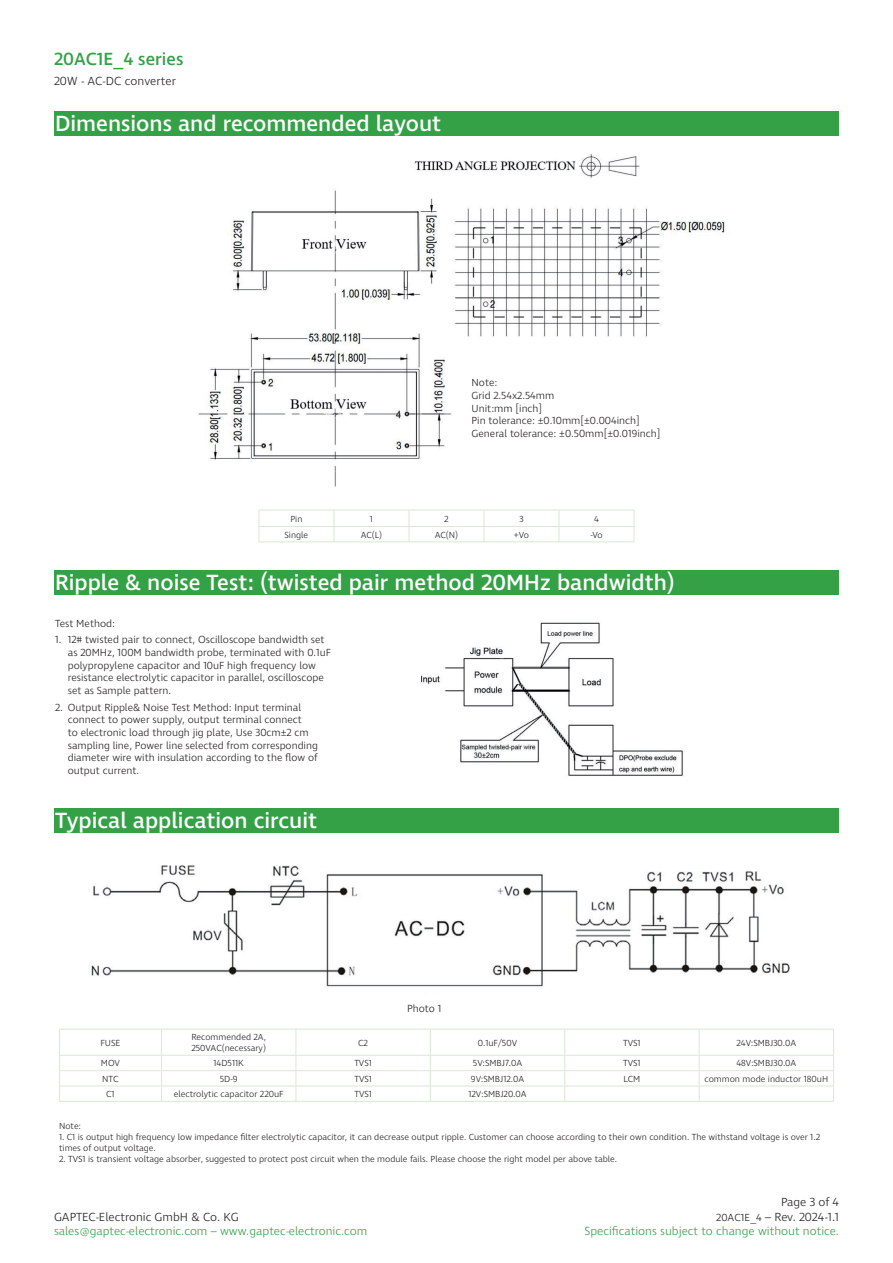
<style>
.page{position:relative;width:893px;height:1263px;background:#fff}
.page>*{position:absolute;margin:0;border:0;box-sizing:border-box;transform-origin:0 0}
.t1{font:500 22.5px "Ingra";color:#fff}
.t2{font:500 18px "Ingra";color:#34a147}
.t3{font:300 12px/14.4px "Ingra";color:#34a147;text-align:right}
.t4{font:300 12px "Ingra";color:#231f20}
.t5{font:300 10.5px/12.6px "Ingra";color:#231f20}
.t6{font:300 9px/10.8px "Ingra";color:#231f20}
.s1{color:#231f20}
.s2{font-size:10.5px;color:#231f20}
</style>
<div class="page">
<img style="left:198px;top:154px;width:530px;height:333px">
<div style="left:54px;top:111px;width:785px;height:25px;background:#34a147"></div>
<hr style="left:259px;top:510px;width:75px;height:1px;background:#d8e9d2">
<hr style="left:334px;top:510px;width:75px;height:1px;background:#d8e9d2">
<hr style="left:409px;top:510px;width:75px;height:1px;background:#d8e9d2">
<hr style="left:484px;top:510px;width:75px;height:1px;background:#d8e9d2">
<hr style="left:559px;top:510px;width:75px;height:1px;background:#d8e9d2">
<hr style="left:259px;top:526px;width:75px;height:1px;background:#d8e9d2">
<svg style="left:259px;top:510px;width:1px;height:31px"></svg>
<hr style="left:334px;top:526px;width:75px;height:1px;background:#d8e9d2">
<svg style="left:334px;top:510px;width:1px;height:31px"></svg>
<hr style="left:409px;top:526px;width:75px;height:1px;background:#d8e9d2">
<svg style="left:409px;top:510px;width:1px;height:31px"></svg>
<hr style="left:484px;top:526px;width:75px;height:1px;background:#d8e9d2">
<svg style="left:484px;top:510px;width:1px;height:31px"></svg>
<hr style="left:559px;top:526px;width:75px;height:1px;background:#d8e9d2">
<svg style="left:559px;top:510px;width:1px;height:31px"></svg>
<svg style="left:634px;top:510px;width:1px;height:31px"></svg>
<hr style="left:259px;top:541px;width:75px;height:1px;background:#d8e9d2">
<hr style="left:334px;top:541px;width:75px;height:1px;background:#d8e9d2">
<hr style="left:409px;top:541px;width:75px;height:1px;background:#d8e9d2">
<hr style="left:484px;top:541px;width:75px;height:1px;background:#d8e9d2">
<hr style="left:559px;top:541px;width:75px;height:1px;background:#d8e9d2">
<div style="left:54px;top:570px;width:785px;height:25px;background:#34a147"></div>
<img style="left:421px;top:622px;width:263px;height:154px">
<div style="left:54px;top:808px;width:785px;height:25px;background:#34a147"></div>
<hr style="left:59px;top:1029px;width:103px;height:1px;background:#d8e9d2">
<hr style="left:162px;top:1029px;width:134px;height:1px;background:#d8e9d2">
<hr style="left:296px;top:1029px;width:134px;height:1px;background:#d8e9d2">
<hr style="left:430px;top:1029px;width:135px;height:1px;background:#d8e9d2">
<hr style="left:565px;top:1029px;width:134px;height:1px;background:#d8e9d2">
<hr style="left:699px;top:1029px;width:135px;height:1px;background:#d8e9d2">
<hr style="left:59px;top:1055px;width:103px;height:1px;background:#d8e9d2">
<hr style="left:162px;top:1055px;width:134px;height:1px;background:#d8e9d2">
<hr style="left:296px;top:1055px;width:134px;height:1px;background:#d8e9d2">
<hr style="left:430px;top:1055px;width:135px;height:1px;background:#d8e9d2">
<hr style="left:565px;top:1055px;width:134px;height:1px;background:#d8e9d2">
<hr style="left:699px;top:1055px;width:135px;height:1px;background:#d8e9d2">
<hr style="left:59px;top:1070px;width:103px;height:1px;background:#d8e9d2">
<hr style="left:162px;top:1070px;width:134px;height:1px;background:#d8e9d2">
<hr style="left:296px;top:1070px;width:134px;height:1px;background:#d8e9d2">
<hr style="left:430px;top:1070px;width:135px;height:1px;background:#d8e9d2">
<hr style="left:565px;top:1070px;width:134px;height:1px;background:#d8e9d2">
<hr style="left:699px;top:1070px;width:135px;height:1px;background:#d8e9d2">
<hr style="left:59px;top:1086px;width:103px;height:1px;background:#d8e9d2">
<svg style="left:59px;top:1030px;width:1px;height:71px"></svg>
<hr style="left:162px;top:1086px;width:134px;height:1px;background:#d8e9d2">
<svg style="left:161px;top:1030px;width:1px;height:71px"></svg>
<hr style="left:296px;top:1086px;width:134px;height:1px;background:#d8e9d2">
<svg style="left:296px;top:1029px;width:1px;height:72px"></svg>
<hr style="left:430px;top:1086px;width:135px;height:1px;background:#d8e9d2">
<svg style="left:430px;top:1029px;width:1px;height:72px"></svg>
<hr style="left:565px;top:1086px;width:134px;height:1px;background:#d8e9d2">
<svg style="left:564px;top:1029px;width:1px;height:72px"></svg>
<hr style="left:699px;top:1086px;width:135px;height:1px;background:#d8e9d2">
<svg style="left:699px;top:1029px;width:1px;height:72px"></svg>
<svg style="left:833px;top:1030px;width:1px;height:71px"></svg>
<hr style="left:59px;top:1101px;width:103px;height:1px;background:#d8e9d2">
<hr style="left:162px;top:1101px;width:134px;height:1px;background:#d8e9d2">
<hr style="left:296px;top:1101px;width:134px;height:1px;background:#d8e9d2">
<hr style="left:430px;top:1101px;width:135px;height:1px;background:#d8e9d2">
<hr style="left:565px;top:1101px;width:134px;height:1px;background:#d8e9d2">
<hr style="left:699px;top:1101px;width:135px;height:1px;background:#d8e9d2">
<img style="left:91px;top:865px;width:699px;height:122px">
<h2 class="t2" style="left:54px;top:48px;width:131px">20AC1E_4 series</h2>
<p class="t4" style="left:54px;top:74px;width:124px">20W - AC-DC converter</p>
<h1 class="t1" style="left:55px;top:109px;width:388px">Dimensions and recommended layout</h1>
<p class="t5" style="left:472px;top:377px;width:190px">Note:<br>Grid 2.54x2.54mm<br>Unit:mm [inch]<br>Pin tolerance: ±0.10mm[±0.004inch]<br>General tolerance: ±0.50mm[±0.019inch]</p>
<p class="t6" style="left:290px;top:514px;width:14px">Pin</p>
<p class="t6" style="left:370px;top:514px;width:5px">1</p>
<p class="t6" style="left:444px;top:514px;width:6px">2</p>
<p class="t6" style="left:519px;top:514px;width:6px">3</p>
<p class="t6" style="left:594px;top:514px;width:6px">4</p>
<p class="t6" style="left:285px;top:530px;width:25px">Single</p>
<p class="t6" style="left:361px;top:530px;width:23px">AC(L)</p>
<p class="t6" style="left:435px;top:530px;width:25px">AC(N)</p>
<p class="t6" style="left:514px;top:530px;width:17px">+Vo</p>
<p class="t6" style="left:590px;top:530px;width:14px">-Vo</p>
<h1 class="t1" style="left:55px;top:568px;width:621px">Ripple &amp; noise Test: (twisted pair method 20MHz bandwidth)</h1>
<p class="t5" style="left:55px;top:617px;width:61px">Test Method:</p>
<p class="t5" style="left:68px;top:634px;width:265px;text-indent:-13px">1. 12# twisted pair to connect, Oscilloscope bandwidth set as 20MHz, 100M bandwidth probe, terminated with 0.1uF polypropylene capacitor and 10uF high frequency low resistance electrolytic capacitor in parallel, oscilloscope set as Sample pattern.</p>
<p class="t5" style="left:68px;top:701px;width:252px;text-indent:-13px">2. Output Ripple&amp; Noise Test Method: Input terminal connect to power supply, output terminal connect<br>to electronic load through jig plate, Use 30cm±2 cm sampling line, Power line selected from corresponding diameter wire with insulation according to the flow of output current.</p>
<h1 class="t1" style="left:55px;top:806px;width:264px">Typical application circuit</h1>
<p class="t5" style="left:407px;top:1003px;width:36px">Photo 1</p>
<p class="t6" style="left:100px;top:1038px;width:22px">FUSE</p>
<p class="t6" style="left:191px;top:1032px;width:76px">Recommended 2A,<br>250VAC(necessary)</p>
<p class="t6" style="left:358px;top:1038px;width:11px">C2</p>
<p class="t6" style="left:478px;top:1038px;width:41px">0.1uF/50V</p>
<p class="t6" style="left:623px;top:1038px;width:19px">TVS1</p>
<p class="t6" style="left:736px;top:1038px;width:61px">24V:SMBJ30.0A</p>
<p class="t6" style="left:101px;top:1058px;width:21px">MOV</p>
<p class="t6" style="left:214px;top:1058px;width:32px">14D511K</p>
<p class="t6" style="left:354px;top:1058px;width:19px">TVS1</p>
<p class="t6" style="left:473px;top:1058px;width:51px">5V:SMBJ7.0A</p>
<p class="t6" style="left:623px;top:1058px;width:19px">TVS1</p>
<p class="t6" style="left:736px;top:1058px;width:62px">48V:SMBJ30.0A</p>
<p class="t6" style="left:102px;top:1074px;width:18px">NTC</p>
<p class="t6" style="left:220px;top:1074px;width:19px">5D-9</p>
<p class="t6" style="left:354px;top:1074px;width:19px">TVS1</p>
<p class="t6" style="left:471px;top:1074px;width:55px">9V:SMBJ12.0A</p>
<p class="t6" style="left:624px;top:1074px;width:18px">LCM</p>
<p class="t6" style="left:705px;top:1074px;width:125px">common mode inductor 180uH</p>
<p class="t6" style="left:106px;top:1089px;width:10px">C1</p>
<p class="t6" style="left:174px;top:1089px;width:111px">electrolytic capacitor 220uF</p>
<p class="t6" style="left:354px;top:1089px;width:19px">TVS1</p>
<p class="t6" style="left:468px;top:1089px;width:60px">12V:SMBJ20.0A</p>
<p class="t6" style="left:59px;top:1121px;width:24px">Note:</p>
<p class="t6" style="left:59px;top:1132px;width:762px">1. C1 is output high frequency low impedance filter electrolytic capacitor, it can decrease output ripple. Customer can choose according to their own condition. The withstand voltage is over 1.2 times of output voltage.</p>
<p class="t6" style="left:59px;top:1153px;width:560px">2. TVS1 is transient voltage absorber, suggested to protect post circuit when the module fails. Please choose the right model per above table.</p>
<p class="t4" style="left:54px;top:1209px;width:186px">GAPTEC-Electronic GmbH &amp; Co. KG</p>
<p class="t3" style="left:54px;top:1224px;width:315px">sales@gaptec-electronic.com – www.gaptec-electronic.com</p>
<p class="t3" style="left:585px;top:1195px;width:256px"><span class="s1">Page 3 of 4<br></span><span class="s2">20AC1E_4</span> <span class="s1">– Rev. 2024-1.1<br></span>Specifications subject to change without notice.</p>
</div>
